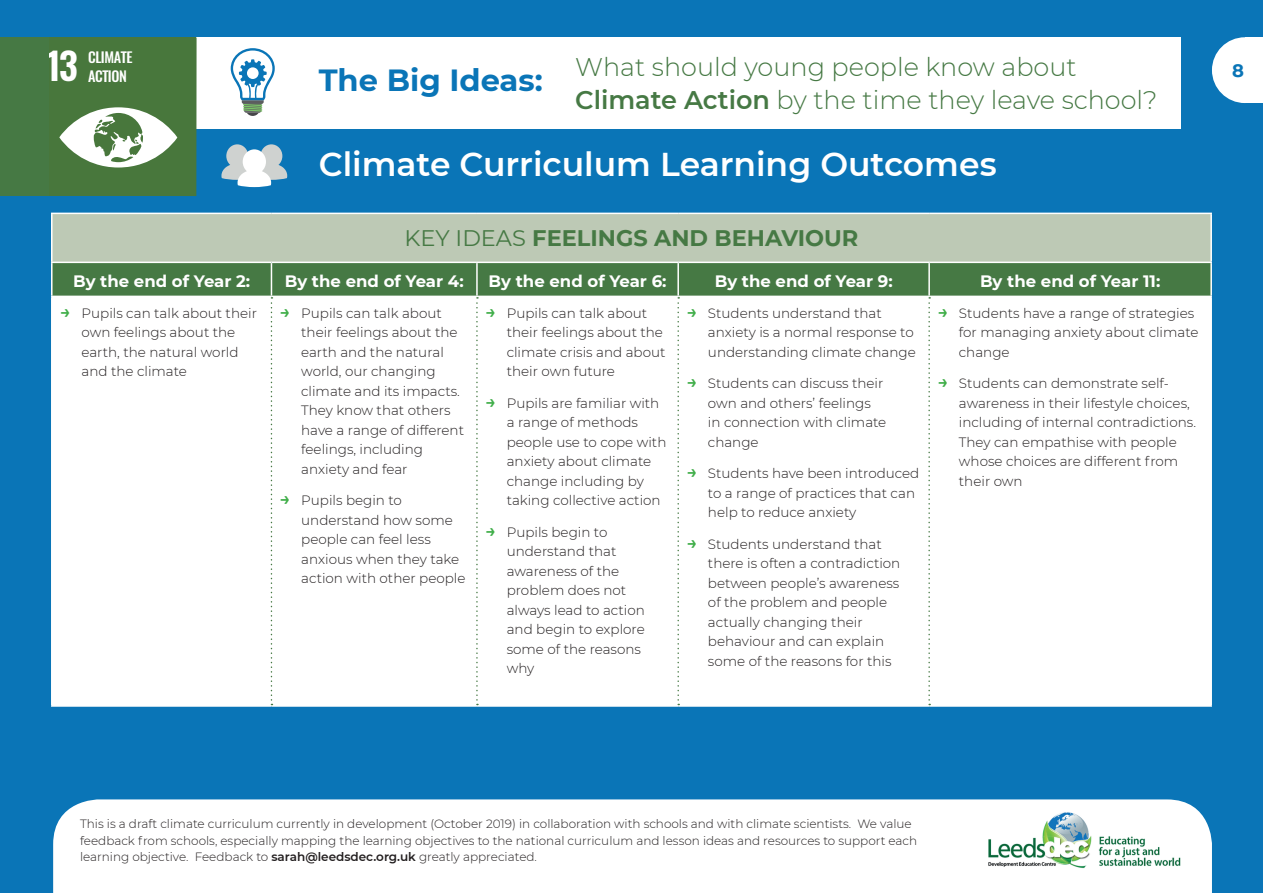
<style>
.page{position:relative;width:1263px;height:893px;background:#0a75b7}
.page>*{position:absolute;margin:0;border:0;box-sizing:border-box;transform-origin:0 0}
.t1{font:600 37.35px "Oswald";color:#fff}
.t2{font:600 33px "Montserrat";color:#fff}
.t3{font:700 30.6px "Montserrat";color:#0a75b7}
.t4{font:300 25.5px/33px "Montserrat";color:#467944}
.t5{font:700 22.5px "Montserrat";color:#467944}
.t6{font:700 18px "Montserrat";color:#0a75b7}
.t7{font:700 16.5px "Montserrat";color:#fff}
.t8{font:500 14.25px/18.9px "Oswald";letter-spacing:-.03em;color:#fff}
.t9{font:300 13.5px/19.5px "Montserrat";color:#231f20}
.t10{font:300 12px/16.5px "Montserrat";color:#231f20}
.s1{font-weight:600}
.s2{font-weight:400}
.s3{font-weight:600;font-size:18px;color:#40ae49}
</style>
<div class="page">
<div style="left:197px;top:37px;width:984px;height:92px;background:#fff"></div>
<div style="left:53px;top:799px;width:1159px;height:94px;background:#fff"></div>
<div style="left:38px;top:37px;width:159px;height:159px;background:#48773c"></div>
<svg style="left:59px;top:107px;width:118px;height:61px"></svg>
<img style="left:980px;top:810px;width:206px;height:63px">
<svg style="left:221px;top:144px;width:66px;height:43px"></svg>
<div style="left:0;top:37px;width:48px;height:159px;background:#467944"></div>
<svg style="left:231px;top:48px;width:44px;height:68px"></svg>
<svg style="left:1212px;top:37px;width:33px;height:66px"></svg>
<div style="left:1245px;top:37px;width:18px;height:66px;background:#fff"></div>
<div style="left:52px;top:213px;width:1159px;height:49px;background:#bdc9b5"></div>
<hr style="left:51px;top:214px;width:2px;height:48px;background:#fff">
<hr style="left:51px;top:263px;width:2px;height:33px;background:#fff">
<hr style="left:51px;top:297px;width:2px;height:408px;background:#fff">
<hr style="left:1210px;top:297px;width:2px;height:408px;background:#fff">
<hr style="left:51px;top:705px;width:220px;height:2px;background:#fff">
<hr style="left:271px;top:705px;width:206px;height:2px;background:#fff">
<hr style="left:477px;top:705px;width:201px;height:2px;background:#fff">
<hr style="left:678px;top:705px;width:251px;height:2px;background:#fff">
<hr style="left:929px;top:705px;width:283px;height:2px;background:#fff">
<hr style="left:51px;top:213px;width:220px;height:1px;background:#fff">
<hr style="left:271px;top:213px;width:206px;height:1px;background:#fff">
<hr style="left:477px;top:213px;width:201px;height:1px;background:#fff">
<hr style="left:678px;top:213px;width:251px;height:1px;background:#fff">
<hr style="left:929px;top:213px;width:283px;height:1px;background:#fff">
<hr style="left:1210px;top:214px;width:2px;height:48px;background:#fff">
<hr style="left:51px;top:262px;width:220px;height:1px;background:#fff">
<hr style="left:929px;top:262px;width:283px;height:1px;background:#fff">
<hr style="left:1210px;top:263px;width:2px;height:33px;background:#fff">
<hr style="left:51px;top:296px;width:220px;height:1px;background:#fff">
<hr style="left:929px;top:296px;width:283px;height:1px;background:#fff">
<svg style="left:52px;top:262px;width:1159px;height:443px;background:#f1f5f1"></svg>
<h1 class="t1" style="left:44px;top:40px;width:36px">13</h1>
<p class="t8" style="left:88px;top:48px;width:46px">CLIMATE<br>ACTION</p>
<h3 class="t4" style="left:575px;top:49px;width:584px">What should young people know about<br><span class="s1">Climate Action</span> by the time they leave school?</h3>
<h3 class="t3" style="left:319px;top:58px;width:225px">The Big Ideas:</h3>
<h3 class="t6" style="left:1232px;top:58px;width:13px">8</h3>
<h2 class="t2" style="left:319px;top:141px;width:679px">Climate Curriculum Learning Outcomes</h2>
<h3 class="t5" style="left:404px;top:222px;width:455px"><span class="s2">KEY IDEAS</span> FEELINGS AND BEHAVIOUR</h3>
<p class="t7" style="left:73px;top:270px;width:179px">By the end of Year 2:</p>
<p class="t7" style="left:285px;top:270px;width:180px">By the end of Year 4:</p>
<p class="t7" style="left:489px;top:270px;width:179px">By the end of Year 6:</p>
<p class="t7" style="left:715px;top:270px;width:179px">By the end of Year 9:</p>
<p class="t7" style="left:980px;top:270px;width:182px">By the end of Year 11:</p>
<p class="t9" style="left:82px;top:303px;width:177px;text-indent:-21px"><span class="s3">→</span> Pupils can talk about their own feelings about the earth, the natural world and the climate</p>
<p class="t9" style="left:301px;top:303px;width:164px;text-indent:-21px"><span class="s3">→</span> Pupils can talk about their feelings about the earth and the natural world, our changing climate and its impacts.<br>They know that others have a range of different feelings, including anxiety and fear</p>
<p class="t9" style="left:301px;top:490px;width:166px;text-indent:-21px"><span class="s3">→</span> Pupils begin to understand how some people can feel less anxious when they take action with other people</p>
<p class="t9" style="left:959px;top:303px;width:241px;text-indent:-21px"><span class="s3">→</span> Students have a range of strategies for managing anxiety about climate change</p>
<p class="t9" style="left:959px;top:373px;width:239px;text-indent:-21px"><span class="s3">→</span> Students can demonstrate self&shy;awareness in their lifestyle choices, including of internal contradictions.<br>They can empathise with people whose choices are different from their own</p>
<p class="t9" style="left:507px;top:303px;width:160px;text-indent:-21px"><span class="s3">→</span> Pupils can talk about their feelings about the climate crisis and about their own future</p>
<p class="t9" style="left:507px;top:393px;width:161px;text-indent:-21px"><span class="s3">→</span> Pupils are familiar with a range of methods people use to cope with anxiety about climate change including by taking collective action</p>
<p class="t9" style="left:507px;top:522px;width:140px;text-indent:-21px"><span class="s3">→</span> Pupils begin to understand that awareness of the problem does not always lead to action and begin to explore some of the reasons why</p>
<p class="t9" style="left:708px;top:303px;width:209px;text-indent:-21px"><span class="s3">→</span> Students understand that anxiety is a normal response to understanding climate change</p>
<p class="t9" style="left:708px;top:373px;width:180px;text-indent:-21px"><span class="s3">→</span> Students can discuss their own and others’ feelings in connection with climate change</p>
<p class="t9" style="left:708px;top:463px;width:213px;text-indent:-21px"><span class="s3">→</span> Students have been introduced to a range of practices that can help to reduce anxiety</p>
<p class="t9" style="left:708px;top:534px;width:194px;text-indent:-21px"><span class="s3">→</span> Students understand that there is often a contradiction between people’s awareness of the problem and people actually changing their behaviour and can explain some of the reasons for this</p>
<p class="t10" style="left:80px;top:815px;width:839px">This is a draft climate curriculum currently in development (October 2019) in collaboration with schools and with climate scientists. We value feedback from schools, especially mapping the learning objectives to the national curriculum and lesson ideas and resources to support each learning objective. Feedback to <span class="s1">sarah@leedsdec.org.uk</span> greatly appreciated.</p>
</div>
